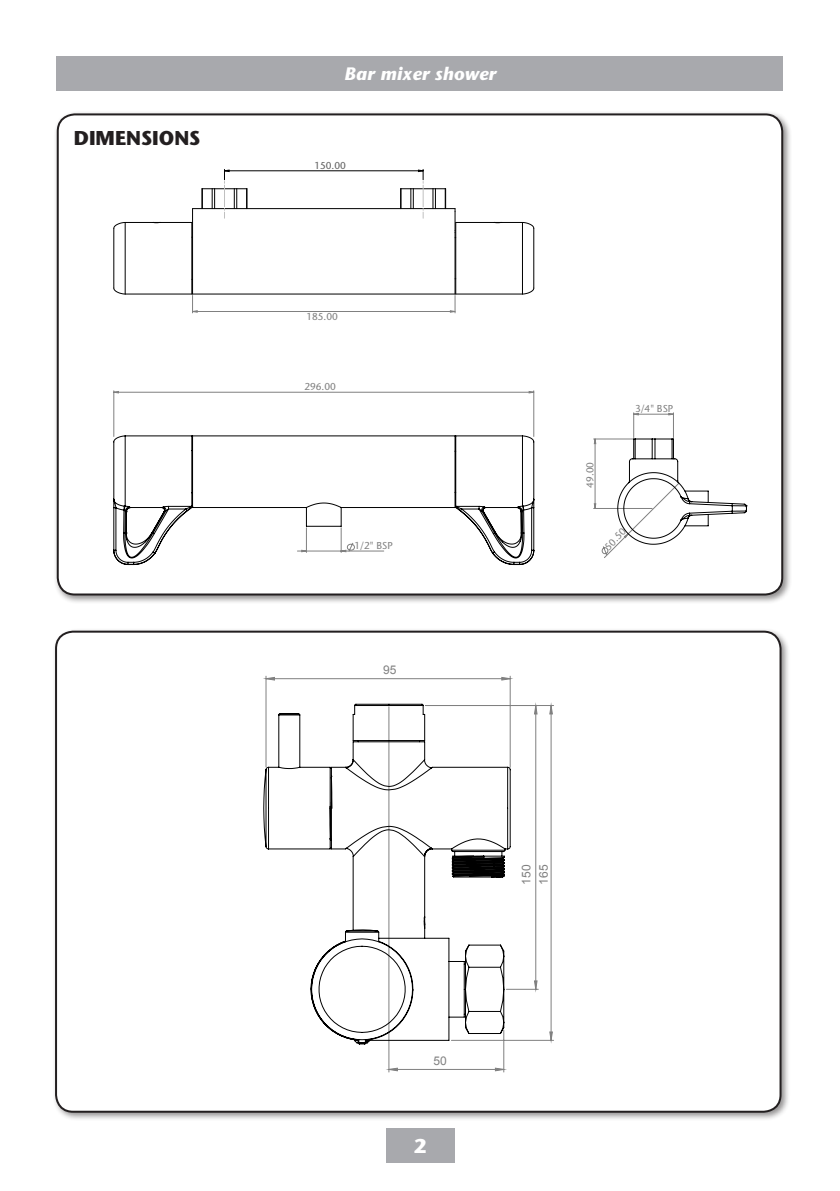
<style>
.page{position:relative;width:840px;height:1191px;background:#fff}
.page>*{position:absolute;margin:0;border:0;box-sizing:border-box;transform-origin:0 0}
._01_Heading_10pt_Bol{font:700 20px "Stone Sans Std";color:#231f20}
.t1{font:700 20px "Stone Sans Std";color:#fff}
.t2{font:italic 700 18px "Stone Sans Std";letter-spacing:.01em;color:#fff}
.t3{font:12px "Arial";color:#808080}
.t4{font:500 10px "Stone Sans Std";color:#808080}
.t5{font:500 10px "Stone Sans Std";color:#616161}
</style>
<div class="page">
<div style="left:57px;top:57px;width:725px;height:34px;background:#a8a9ad"></div>
<div style="left:386px;top:1128px;width:68px;height:34px;background:#a8a9ad"></div>
<div style="left:52px;top:627px;width:738px;height:494px;background:#231f20;opacity:.5"></div>
<div style="left:56px;top:631px;width:724px;height:480px;background:#fff;border-radius:17px"></div>
<div style="left:55px;top:630px;width:726px;height:482px;border:2px solid #231f20;border-radius:17px"></div>
<div style="left:53px;top:110px;width:738px;height:494px;background:#231f20;opacity:.5"></div>
<div style="left:58px;top:114px;width:723px;height:480px;background:#fff;border-radius:17px"></div>
<div style="left:57px;top:113px;width:725px;height:482px;border:2px solid #231f20;border-radius:17px"></div>
<hr style="left:388px;top:707px;width:1px;height:365px;background:#808080">
<hr style="left:503px;top:1030px;width:1px;height:42px;background:#808080">
<hr style="left:265px;top:676px;width:1px;height:91px;background:#808080">
<hr style="left:509px;top:676px;width:1px;height:91px;background:#808080">
<hr style="left:506px;top:989px;width:32px;height:1px;background:#808080">
<hr style="left:425px;top:705px;width:128px;height:1px;background:#808080">
<hr style="left:451px;top:1040px;width:102px;height:1px;background:#808080">
<svg style="left:266px;top:677px;width:244px;height:393px"></svg>
<svg style="left:534px;top:706px;width:18px;height:334px"></svg>
<svg style="left:263px;top:703px;width:247px;height:341px"></svg>
<hr style="left:113px;top:391px;width:1px;height:45px;background:#808080">
<hr style="left:533px;top:391px;width:1px;height:45px;background:#808080">
<hr style="left:593px;top:508px;width:58px;height:1px;background:#808080">
<hr style="left:593px;top:438px;width:40px;height:1px;background:#808080">
<svg style="left:114px;top:391px;width:419px;height:44px"></svg>
<svg style="left:593px;top:439px;width:2px;height:70px"></svg>
<svg style="left:113px;top:435px;width:421px;height:130px"></svg>
<svg style="left:601px;top:413px;width:145px;height:145px"></svg>
<hr style="left:522px;top:222px;width:1px;height:72px;background:#000">
<hr style="left:125px;top:222px;width:1px;height:72px;background:#000">
<hr style="left:192px;top:208px;width:263px;height:1px;background:#000">
<hr style="left:454px;top:232px;width:1px;height:62px;background:#000">
<hr style="left:192px;top:232px;width:1px;height:62px;background:#000">
<hr style="left:533px;top:228px;width:1px;height:60px;background:#000">
<hr style="left:455px;top:222px;width:1px;height:72px;background:#000">
<hr style="left:113px;top:228px;width:1px;height:60px;background:#000">
<hr style="left:191px;top:222px;width:1px;height:72px;background:#000">
<svg style="left:454px;top:209px;width:2px;height:29px"></svg>
<svg style="left:192px;top:209px;width:1px;height:23px"></svg>
<hr style="left:192px;top:294px;width:263px;height:1px;background:#000">
<svg style="left:523px;top:288px;width:11px;height:6px"></svg>
<hr style="left:455px;top:294px;width:67px;height:1px;background:#000">
<hr style="left:455px;top:222px;width:39px;height:1px;background:#000">
<svg style="left:494px;top:222px;width:40px;height:7px"></svg>
<svg style="left:113px;top:288px;width:12px;height:6px"></svg>
<hr style="left:160px;top:222px;width:32px;height:1px;background:#000">
<svg style="left:113px;top:222px;width:47px;height:7px"></svg>
<hr style="left:125px;top:294px;width:67px;height:1px;background:#000">
<hr style="left:192px;top:311px;width:263px;height:1px;background:#808080">
<svg style="left:201px;top:169px;width:245px;height:49px"></svg>
<svg style="left:450px;top:295px;width:5px;height:18px"></svg>
<svg style="left:192px;top:295px;width:5px;height:18px"></svg>
<p class="_01_Heading_10pt_Bol" style="left:74px;top:126px;width:128px">DIMENSIONS</p>
<h2 class="t2" style="left:344px;top:63px;width:153px">Bar mixer shower</h2>
<p class="t5" style="left:314px;top:160px;width:33px">150.00</p>
<p class="t4" style="left:306px;top:310px;width:33px">185.00</p>
<p class="t4" style="left:304px;top:380px;width:33px">296.00</p>
<p class="t4" style="left:354px;top:540px;width:40px">1/2" BSP</p>
<p class="t3" style="left:383px;top:662px;width:15px">95</p>
<p class="t4" style="left:634px;top:402px;width:40px">3/4" BSP</p>
<p class="t4" style="left:583px;top:488px;width:27px;rotate:-90deg">49.00</p>
<p class="t4" style="left:601px;top:544px;width:27px;rotate:-45deg">50.50</p>
<p class="t3" style="left:433px;top:1052px;width:15px">50</p>
<h1 class="t1" style="left:413px;top:1134px;width:14px">2</h1>
<p class="t3" style="left:518px;top:884px;width:22px;rotate:-90deg">150</p>
<p class="t3" style="left:535px;top:884px;width:22px;rotate:-90deg">165</p>
</div>
